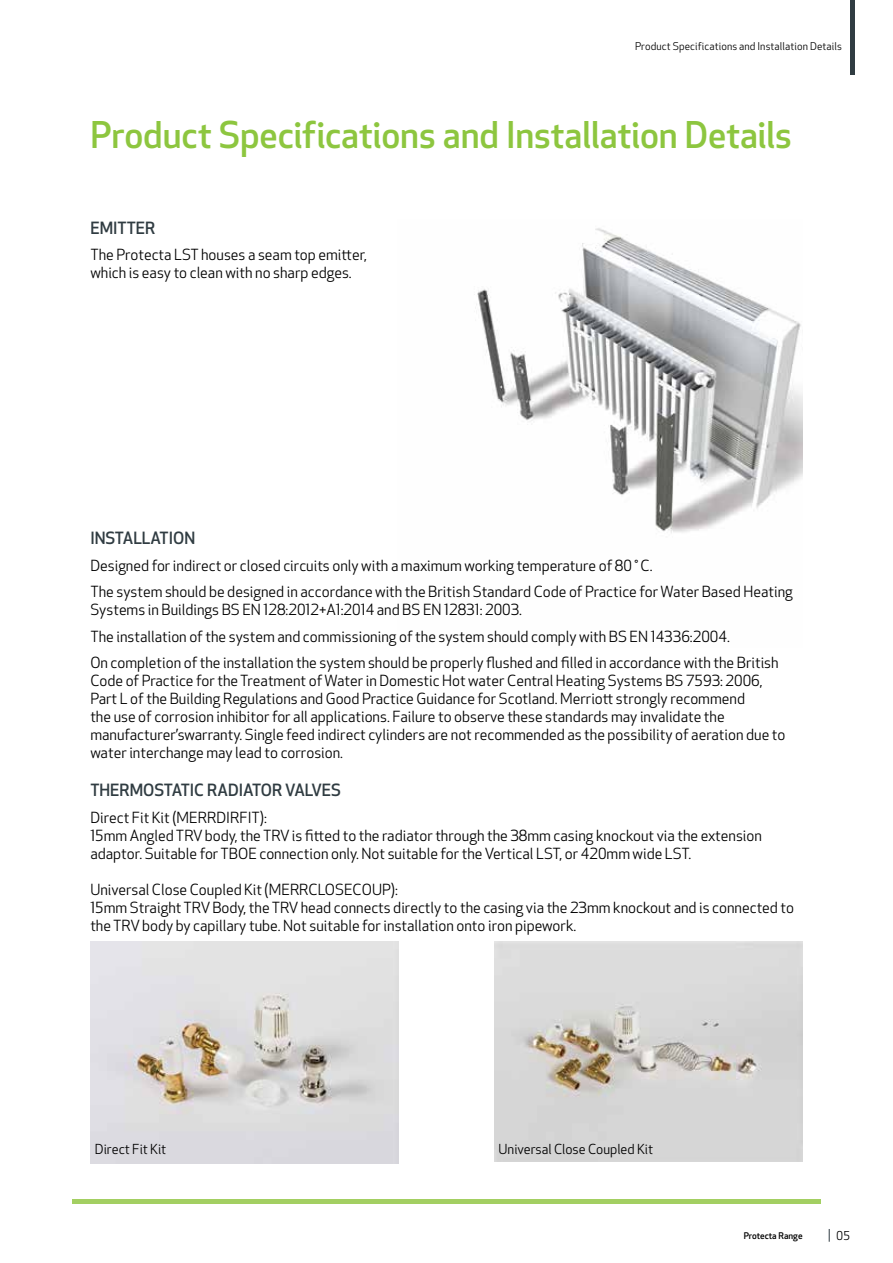
<style>
.page{position:relative;width:893px;height:1263px;background:#fff}
.page>*{position:absolute;margin:0;border:0;box-sizing:border-box;transform-origin:0 0}
.t1{font:500 36px "Apex New";letter-spacing:-.005em;color:#8dc63f}
.t2{font:500 16.5px "Apex New";color:#303c42}
.t3{font:15px/18px "Apex New";color:#000}
.t4{font:13.5px "Apex New";color:#000}
.t5{font:12px "Apex New";color:#000}
.t6{font:10.5px "Apex New";letter-spacing:.01em;color:#000}
.t7{font:500 9px "Apex New";color:#000}
</style>
<div class="page">
<svg style="left:829px;top:1229px;width:1px;height:13px"></svg>
<div style="left:850px;top:0;width:5px;height:74px;background:#303c42"></div>
<hr style="left:72px;top:1199px;width:749px;height:4px;background:#a3cf62">
<img style="left:474px;top:228px;width:329px;height:305px">
<img style="left:494px;top:942px;width:309px;height:220px">
<img style="left:90px;top:942px;width:308px;height:221px">
<p class="t6" style="left:635px;top:40px;width:208px">Product Specifications and Installation Details</p>
<h1 class="t1" style="left:90px;top:111px;width:703px">Product Specifications and Installation Details</h1>
<p class="t2" style="left:90px;top:216px;width:67px">EMITTER</p>
<p class="t3" style="left:90px;top:246px;width:278px">The Protecta LST houses a seam top emitter, which is easy to clean with no sharp edges.</p>
<p class="t2" style="left:90px;top:527px;width:106px">INSTALLATION</p>
<p class="t3" style="left:90px;top:552px;width:704px;line-height:26.5px">Designed for indirect or closed circuits only with a maximum working temperature of 80˚C.<br>The system should be designed in accordance with the British Standard Code of Practice for Water Based Heating</p>
<p class="t3" style="left:90px;top:597px;width:690px;line-height:26.5px">Systems in Buildings BS EN 128:2012+A1:2014 and BS EN 12831: 2003.<br>The installation of the system and commissioning of the system should comply with BS EN 14336:2004.<br>On completion of the installation the system should be properly flushed and filled in accordance with the British</p>
<p class="t3" style="left:90px;top:672px;width:697px">Code of Practice for the Treatment of Water in Domestic Hot water Central Heating Systems BS 7593: 2006, Part L of the Building Regulations and Good Practice Guidance for Scotland. Merriott strongly recommend<br>the use of corrosion inhibitor for all applications. Failure to observe these standards may invalidate the manufacturer’swarranty. Single feed indirect cylinders are not recommended as the possibility of aeration due to water interchange may lead to corrosion.</p>
<p class="t2" style="left:90px;top:779px;width:252px">THERMOSTATIC RADIATOR VALVES</p>
<p class="t3" style="left:90px;top:808px;width:673px">Direct Fit Kit (MERRDIRFIT):<br>15mm Angled TRV body, the TRV is fitted to the radiator through the 38mm casing knockout via the extension adaptor. Suitable for TBOE connection only. Not suitable for the Vertical LST, or 420mm wide LST.</p>
<p class="t3" style="left:90px;top:880px;width:705px">Universal Close Coupled Kit (MERRCLOSECOUP):<br>15mm Straight TRV Body, the TRV head connects directly to the casing via the 23mm knockout and is connected to the TRV body by capillary tube. Not suitable for installation onto iron pipework.</p>
<p class="t4" style="left:95px;top:1141px;width:73px">Direct Fit Kit</p>
<p class="t4" style="left:498px;top:1141px;width:156px">Universal Close Coupled Kit</p>
<p class="t7" style="left:744px;top:1229px;width:60px">Protecta Range</p>
<p class="t5" style="left:836px;top:1228px;width:16px">05</p>
</div>
